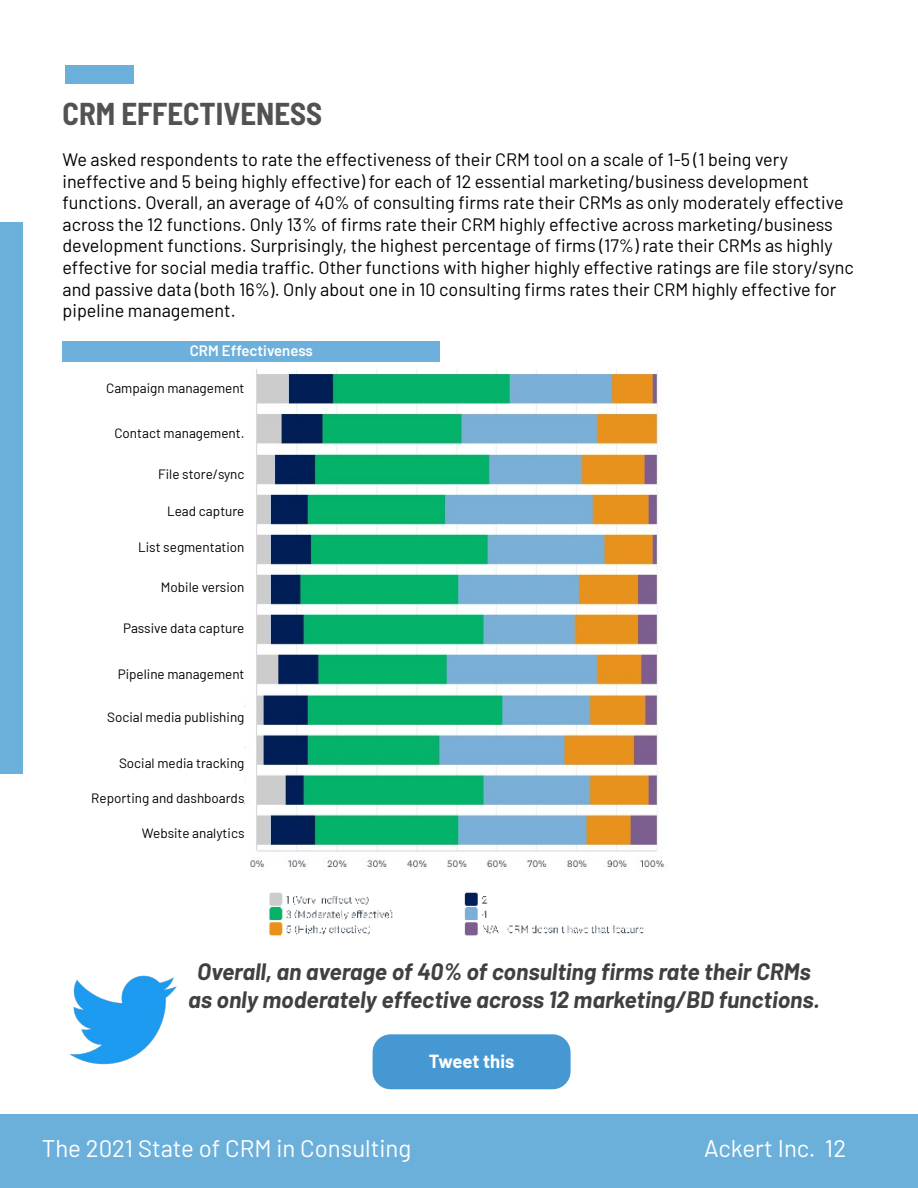
<style>
.page{position:relative;width:918px;height:1188px;background:#fff}
.page>*{position:absolute;margin:0;border:0;box-sizing:border-box;transform-origin:0 0}
.t1{font:700 semi-condensed 30.9px "Barlow";color:#525255}
.t2{font:24px "Barlow";color:#fff}
.t3{font:italic 700 23.1px/27.8px "Barlow";color:#404042;text-align:center}
.t4{font:700 18.45px "Barlow";color:#fff}
.t5{font:18px/21.6px "Barlow";color:#000}
.t6{font:600 15px "Barlow";color:#fff}
.t7{font:13.5px "Barlow";color:#000}
</style>
<div class="page">
<div style="left:65px;top:65px;width:68px;height:19px;background:#6bb0db"></div>
<div style="left:0;top:223px;width:22px;height:551px;background:#6bb0db"></div>
<div style="left:1px;top:1114px;width:917px;height:74px;background:#6bb0db"></div>
<img style="left:245px;top:361px;width:420px;height:507px">
<div style="left:63px;top:341px;width:377px;height:20px;background:#6db0db"></div>
<img style="left:69px;top:976px;width:108px;height:88px">
<div style="left:373px;top:1034px;width:198px;height:55px;background:#4698d3;border-radius:18px"></div>
<img style="left:268px;top:892px;width:376px;height:44px">
<h1 class="t1" style="left:62px;top:92px;width:261px">CRM EFFECTIVENESS</h1>
<p class="t5" style="left:62px;top:147px;width:793px">We asked respondents to rate the effectiveness of their CRM tool on a scale of 1-5 (1 being very ineffective and 5 being highly effective) for each of 12 essential marketing/business development functions. Overall, an average of 40% of consulting firms rate their CRMs as only moderately effective across the 12 functions. Only 13% of firms rate their CRM highly effective across marketing/business development functions. Surprisingly, the highest percentage of firms (17%) rate their CRMs as highly effective for social media traffic. Other functions with higher highly effective ratings are file story/sync and passive data (both 16%). Only about one in 10 consulting firms rates their CRM highly effective for pipeline management.</p>
<p class="t6" style="left:190px;top:340px;width:125px">CRM Effectiveness</p>
<p class="t7" style="left:106px;top:379px;width:140px">Campaign management</p>
<p class="t7" style="left:114px;top:423px;width:132px">Contact management.</p>
<p class="t7" style="left:158px;top:464px;width:88px">File store/sync</p>
<p class="t7" style="left:167px;top:501px;width:79px">Lead capture</p>
<p class="t7" style="left:138px;top:537px;width:108px">List segmentation</p>
<p class="t7" style="left:161px;top:578px;width:85px">Mobile version</p>
<p class="t7" style="left:123px;top:618px;width:123px">Passive data capture</p>
<p class="t7" style="left:118px;top:664px;width:128px">Pipeline management</p>
<p class="t7" style="left:107px;top:707px;width:139px">Social media publishing</p>
<p class="t7" style="left:119px;top:753px;width:127px">Social media tracking</p>
<p class="t7" style="left:91px;top:789px;width:155px">Reporting and dashboards</p>
<p class="t7" style="left:142px;top:823px;width:104px">Website analytics</p>
<p class="t3" style="left:188px;top:956px;width:633px">Overall, an average of 40% of consulting firms rate their CRMs as only moderately effective across 12 marketing/BD functions.</p>
<p class="t4" style="left:429px;top:1047px;width:87px">Tweet this</p>
<h2 class="t2" style="left:42px;top:1131px;width:371px">The 2021 State of CRM in Consulting</h2>
<h2 class="t2" style="left:704px;top:1131px;width:144px">Ackert Inc. 12</h2>
</div>
